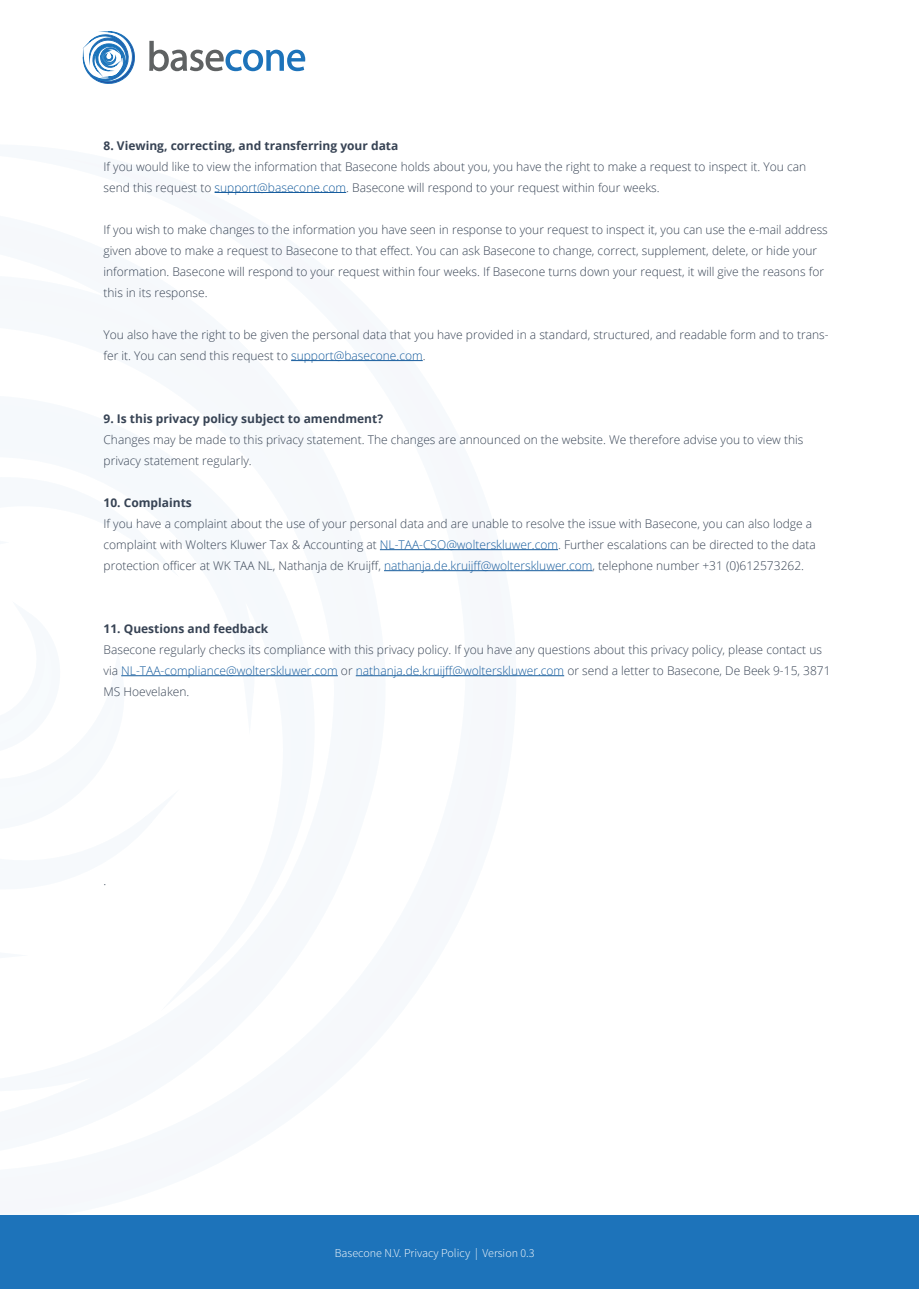
<style>
.page{position:relative;width:919px;height:1289px;background:#fff}
.page>*{position:absolute;margin:0;border:0;box-sizing:border-box;transform-origin:0 0}
.t1{font:300 12px/21px "Open Sans";color:#374354}
.t2{font:700 12px "Open Sans";color:#374354}
.t3{font:300 12px "Source Sans Pro";color:#fff}
.s1{color:#175d9e}
</style>
<div class="page">
<div style="left:0;top:1214px;width:918px;height:74px;background:#1d73ba"></div>
<svg style="left:83px;top:31px;width:52px;height:53px"></svg>
<svg style="left:149px;top:41px;width:156px;height:30px"></svg>
<hr style="left:214px;top:192px;width:132px;height:1px;background:#175d9e">
<hr style="left:291px;top:360px;width:132px;height:1px;background:#175d9e">
<hr style="left:380px;top:549px;width:178px;height:1px;background:#175d9e">
<hr style="left:384px;top:570px;width:208px;height:1px;background:#175d9e">
<hr style="left:121px;top:675px;width:217px;height:1px;background:#175d9e">
<hr style="left:356px;top:675px;width:208px;height:1px;background:#175d9e">
<p class="t2" style="left:103px;top:137px;width:296px">8. Viewing, correcting, and transferring your data</p>
<p class="t1" style="left:103px;top:155px;width:704px">If you would like to view the information that Basecone holds about you, you have the right to make a request to inspect it. You can send this request to <span class="s1">support@basecone.com</span>. Basecone will respond to your request within four weeks.</p>
<p class="t1" style="left:103px;top:218px;width:725px">If you wish to make changes to the information you have seen in response to your request to inspect it, you can use the e-mail address given above to make a request to Basecone to that effect. You can ask Basecone to change, correct, supplement, delete, or hide your information. Basecone will respond to your request within four weeks. If Basecone turns down your request, it will give the reasons for this in its response.</p>
<p class="t1" style="left:103px;top:323px;width:726px">You also have the right to be given the personal data that you have provided in a standard, structured, and readable form and to trans&shy;fer it. You can send this request to <span class="s1">support@basecone.com</span>.</p>
<p class="t2" style="left:103px;top:410px;width:281px">9. Is this privacy policy subject to amendment?</p>
<p class="t1" style="left:103px;top:428px;width:701px">Changes may be made to this privacy statement. The changes are announced on the website. We therefore advise you to view this privacy statement regularly.</p>
<p class="t2" style="left:103px;top:494px;width:90px">10. Complaints</p>
<p class="t1" style="left:103px;top:512px;width:713px">If you have a complaint about the use of your personal data and are unable to resolve the issue with Basecone, you can also lodge a complaint with Wolters Kluwer Tax &amp; Accounting at <span class="s1">NL-TAA-CSO@wolterskluwer.com</span>. Further escalations can be directed to the data protection officer at WK TAA NL, Nathanja de Kruijff, <span class="s1">nathanja.de.kruijff@wolterskluwer.com</span>, telephone number +31 (0)612573262.</p>
<p class="t2" style="left:103px;top:620px;width:166px">11. Questions and feedback</p>
<p class="t1" style="left:103px;top:638px;width:728px">Basecone regularly checks its compliance with this privacy policy. If you have any questions about this privacy policy, please contact us via <span class="s1">NL-TAA-compliance@wolterskluwer.com</span> or <span class="s1">nathanja.de.kruijff@wolterskluwer.com</span> or send a letter to Basecone, De Beek 9-15, 3871<br>MS Hoevelaken.</p>
<p class="t1" style="left:103px;top:869px;width:4px">.</p>
<p class="t3" style="left:334px;top:1245px;width:201px">Basecone N.V. Privacy Policy | Version 0.3</p>
</div>
